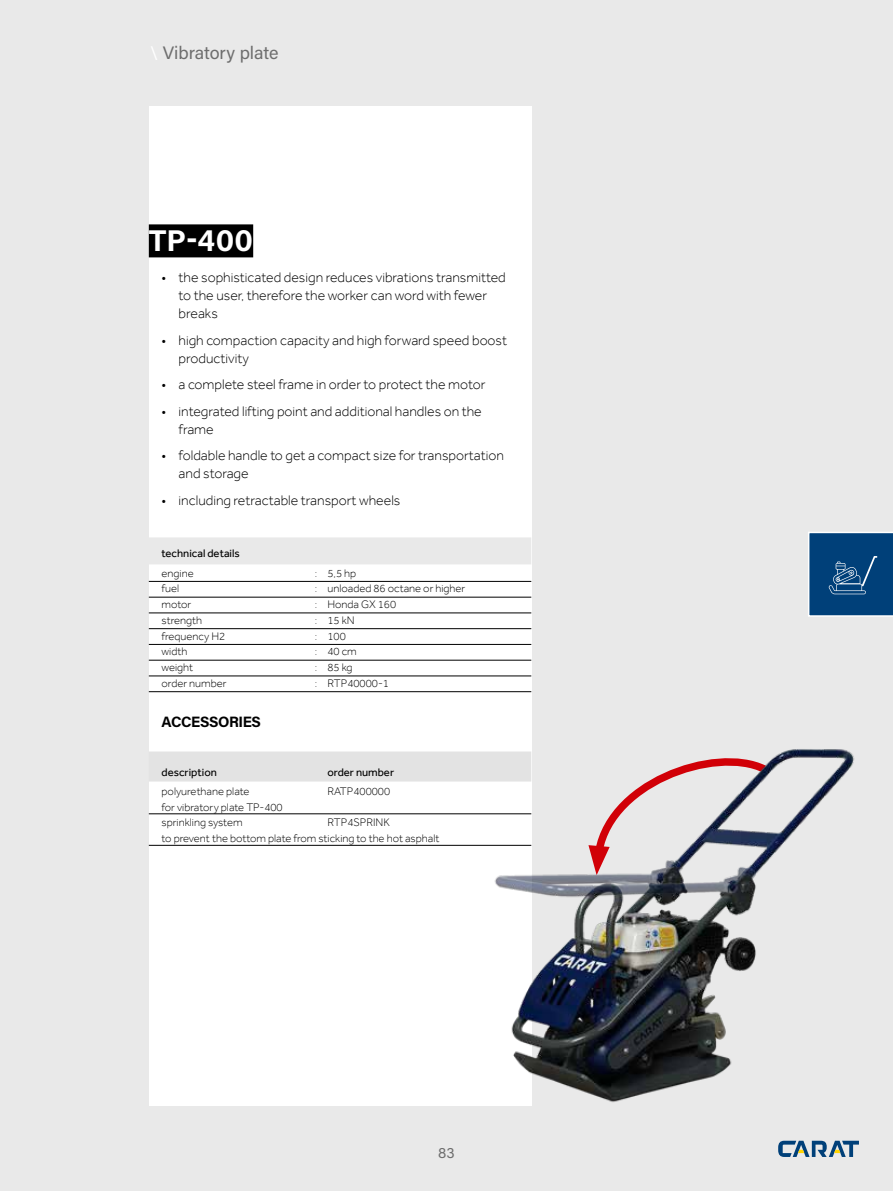
<style>
.page{position:relative;width:893px;height:1191px;background:#e9e9e9}
.page>*{position:absolute;margin:0;border:0;box-sizing:border-box;transform-origin:0 0}
.t1{font:700 30px "Acumin Pro";color:#fff}
.t2{font:18px "Acumin Pro";letter-spacing:-.005em;color:#6e6e6e}
.t3{font:700 15px "Acumin Pro";letter-spacing:-.03em;color:#000}
.t4{font:15px "Acumin Pro";color:#6e6e6e}
.t5{font:300 14.25px/18px "Effra";color:#000}
.t6{font:300 11.25px/15.8px "Effra";color:#000}
.t7{font:11.25px "Effra";color:#000}
.s1{color:#fff}
</style>
<div class="page">
<div style="left:149px;top:106px;width:382px;height:1000px;background:#fff"></div>
<div style="left:149px;top:224px;width:104px;height:33px;background:#000"></div>
<div style="left:149px;top:537px;width:382px;height:27px;background:#e9e9e9"></div>
<hr style="left:149px;top:581px;width:382px;height:1px;background:#000">
<hr style="left:149px;top:597px;width:382px;height:1px;background:#000">
<hr style="left:149px;top:612px;width:382px;height:1px;background:#000">
<hr style="left:149px;top:628px;width:382px;height:1px;background:#000">
<hr style="left:149px;top:644px;width:382px;height:1px;background:#000">
<hr style="left:149px;top:660px;width:382px;height:1px;background:#000">
<hr style="left:149px;top:675px;width:382px;height:1px;background:#000">
<hr style="left:149px;top:691px;width:382px;height:1px;background:#000">
<div style="left:149px;top:751px;width:382px;height:30px;background:#e3e3e3"></div>
<hr style="left:149px;top:813px;width:382px;height:1px;background:#000">
<hr style="left:149px;top:845px;width:382px;height:1px;background:#000">
<img style="left:475px;top:748px;width:380px;height:358px">
<svg style="left:778px;top:1140px;width:81px;height:17px"></svg>
<svg style="left:808px;top:532px;width:85px;height:85px;background:#165084"></svg>
<p class="t2" style="left:150px;top:40px;width:130px"><span class="s1">\</span> Vibratory plate</p>
<h1 class="t1" style="left:149px;top:220px;width:106px">TP-400</h1>
<p class="t5" style="left:179px;top:268px;width:329px;text-indent:-17px">• the sophisticated design reduces vibrations transmitted to the user, therefore the worker can word with fewer breaks</p>
<p class="t5" style="left:179px;top:331px;width:330px;text-indent:-17px">• high compaction capacity and high forward speed boost productivity</p>
<p class="t5" style="left:162px;top:375px;width:325px">• a complete steel frame in order to protect the motor</p>
<p class="t5" style="left:179px;top:402px;width:305px;text-indent:-17px">• integrated lifting point and additional handles on the frame</p>
<p class="t5" style="left:179px;top:446px;width:327px;text-indent:-17px">• foldable handle to get a compact size for transportation and storage</p>
<p class="t5" style="left:162px;top:491px;width:240px">• including retractable transport wheels</p>
<p class="t7" style="left:162px;top:547px;width:80px">technical details</p>
<p class="t6" style="left:162px;top:565px;width:34px">engine</p>
<p class="t6" style="left:315px;top:565px;width:43px">: 5,5 hp</p>
<p class="t6" style="left:162px;top:580px;width:19px">fuel</p>
<p class="t6" style="left:315px;top:580px;width:152px">: unloaded 86 octane or higher</p>
<p class="t6" style="left:162px;top:596px;width:31px">motor</p>
<p class="t6" style="left:315px;top:596px;width:83px">: Honda GX 160</p>
<p class="t6" style="left:162px;top:612px;width:42px">strength</p>
<p class="t6" style="left:315px;top:612px;width:42px">: 15 kN</p>
<p class="t6" style="left:162px;top:628px;width:65px">frequency H2</p>
<p class="t6" style="left:315px;top:628px;width:33px">: 100</p>
<p class="t6" style="left:162px;top:643px;width:27px">width</p>
<p class="t6" style="left:315px;top:643px;width:44px">: 40 cm</p>
<p class="t6" style="left:162px;top:659px;width:33px">weight</p>
<p class="t6" style="left:315px;top:659px;width:39px">: 85 kg</p>
<p class="t6" style="left:162px;top:675px;width:67px">order number</p>
<p class="t6" style="left:315px;top:675px;width:76px">: RTP40000-1</p>
<p class="t3" style="left:162px;top:711px;width:101px">ACCESSORIES</p>
<p class="t7" style="left:162px;top:765px;width:57px">description</p>
<p class="t7" style="left:327px;top:765px;width:68px">order number</p>
<p class="t6" style="left:162px;top:783px;width:90px">polyurethane plate</p>
<p class="t6" style="left:327px;top:783px;width:64px">RATP400000</p>
<p class="t6" style="left:162px;top:799px;width:123px">for vibratory plate TP-400 sprinkling system</p>
<p class="t6" style="left:162px;top:814px;width:279px;text-indent:166px">RTP4SPRINK<br>to prevent the bottom plate from sticking to the hot asphalt</p>
<p class="t4" style="left:438px;top:1142px;width:18px">83</p>
</div>
